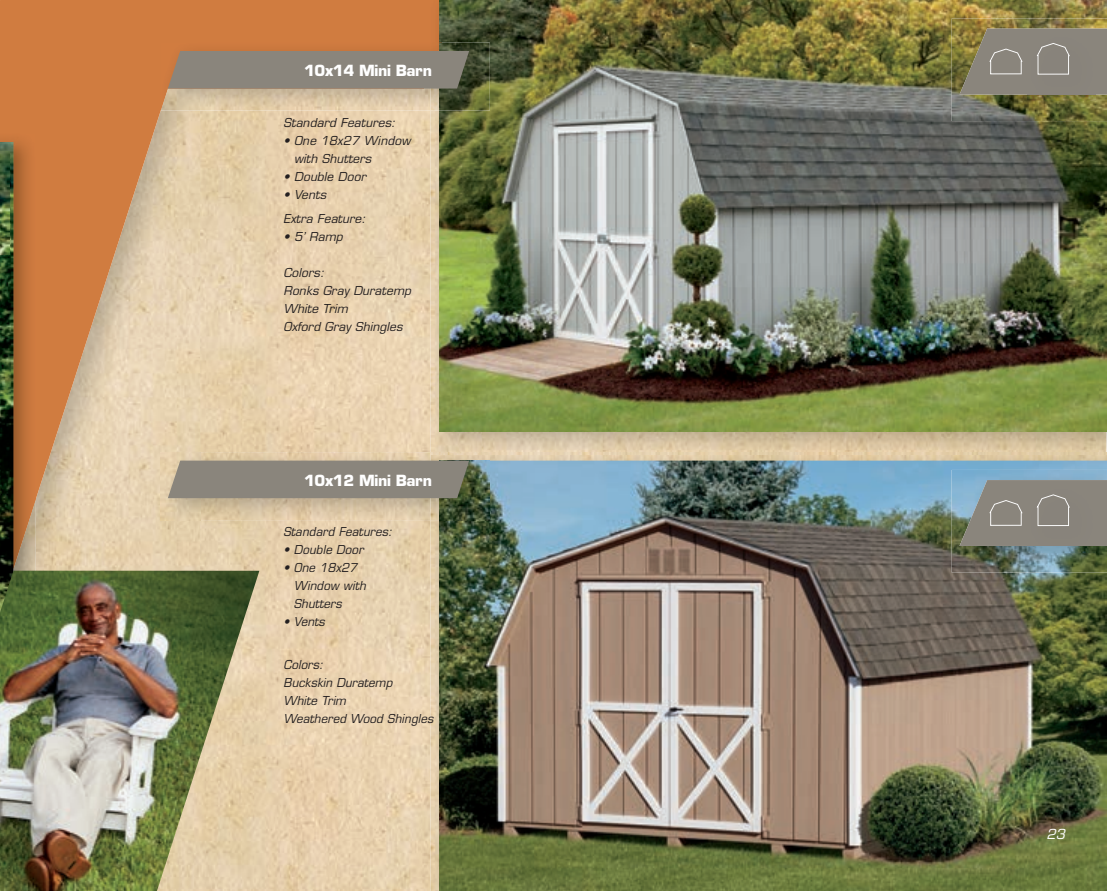
<style>
.page{position:relative;width:1107px;height:891px;background:#fff}
.page>*{position:absolute;margin:0;border:0;box-sizing:border-box;transform-origin:0 0}
.t1{font:700 15px "Eurostile";letter-spacing:-.02em;color:#fff}
.t2{font:italic 13.5px "Eurostile";color:#fff}
.t3{font:italic 12px/18px "Eurostile";letter-spacing:.01em;color:#231f20}
</style>
<div class="page">
<img style="left:200px;top:111px;width:230px;height:780px">
<img style="left:36px;top:111px;width:164px;height:460px">
<svg style="left:36px;top:89px;width:133px;height:480px;background:#d9ab80"></svg>
<div style="left:64px;top:0;width:366px;height:89px;background:#d07c40"></div>
<div style="left:0;top:0;width:64px;height:145px;background:#d07c40"></div>
<img style="left:430px;top:111px;width:52px;height:341px">
<img style="left:482px;top:432px;width:624px;height:20px">
<img style="left:430px;top:0;width:9px;height:50px">
<img style="left:439px;top:0;width:668px;height:432px">
<img style="left:490px;top:452px;width:616px;height:9px">
<svg style="left:1106px;top:432px;width:1px;height:29px"></svg>
<img style="left:430px;top:520px;width:9px;height:371px">
<img style="left:439px;top:461px;width:668px;height:430px">
<img style="left:14px;top:134px;width:22px;height:435px">
<img style="left:0;top:134px;width:19px;height:11px">
<img style="left:0;top:142px;width:14px;height:429px">
<img style="left:0;top:571px;width:259px;height:320px">
<img style="left:200px;top:89px;width:230px;height:22px">
<img style="left:161px;top:89px;width:39px;height:22px">
<img style="left:161px;top:89px;width:7px;height:21px">
<div style="left:161px;top:42px;width:269px;height:47px;background:#cd7a3f"></div>
<img style="left:430px;top:50px;width:9px;height:61px">
<img style="left:439px;top:42px;width:51px;height:69px">
<div style="left:168px;top:51px;width:301px;height:38px;background:#8a857c"></div>
<img style="left:161px;top:452px;width:329px;height:68px">
<img style="left:439px;top:461px;width:51px;height:59px">
<div style="left:168px;top:461px;width:301px;height:37px;background:#8a857c"></div>
<img style="left:0;top:152px;width:9px;height:102px">
<img style="left:952px;top:18px;width:155px;height:103px">
<img style="left:1028px;top:96px;width:67px;height:5px">
<svg style="left:960px;top:29px;width:147px;height:67px;background:#8b8577"></svg>
<img style="left:952px;top:470px;width:155px;height:103px">
<img style="left:1028px;top:547px;width:67px;height:5px">
<svg style="left:960px;top:480px;width:147px;height:67px;background:#8a8a84"></svg>
<p class="t1" style="left:304px;top:61px;width:129px">10x14 Mini Barn</p>
<p class="t3" style="left:284px;top:113px;width:113px">Standard Features:</p>
<p class="t3" style="left:294px;top:131px;width:118px;text-indent:-11px">• One 18x27 Window with Shutters</p>
<p class="t3" style="left:284px;top:167px;width:84px">• Double Door</p>
<p class="t3" style="left:284px;top:182px;width:84px;line-height:24.8px">• Vents<br>Extra Feature:</p>
<p class="t3" style="left:284px;top:228px;width:61px">• 5’ Ramp</p>
<p class="t3" style="left:284px;top:264px;width:129px">Colors:<br>Ronks Gray Duratemp<br>White Trim<br>Oxford Gray Shingles</p>
<p class="t1" style="left:304px;top:471px;width:129px">10x12 Mini Barn</p>
<p class="t3" style="left:284px;top:523px;width:110px">Standard Features:</p>
<p class="t3" style="left:284px;top:541px;width:82px">• Double Door</p>
<p class="t3" style="left:294px;top:559px;width:73px;text-indent:-10px">• One 18x27<br>Window with<br>Shutters</p>
<p class="t3" style="left:284px;top:613px;width:43px">• Vents</p>
<p class="t3" style="left:284px;top:655px;width:151px">Colors:<br>Buckskin Duratemp<br>White Trim<br>Weathered Wood Shingles</p>
<p class="t2" style="left:1047px;top:825px;width:20px">23</p>
</div>
